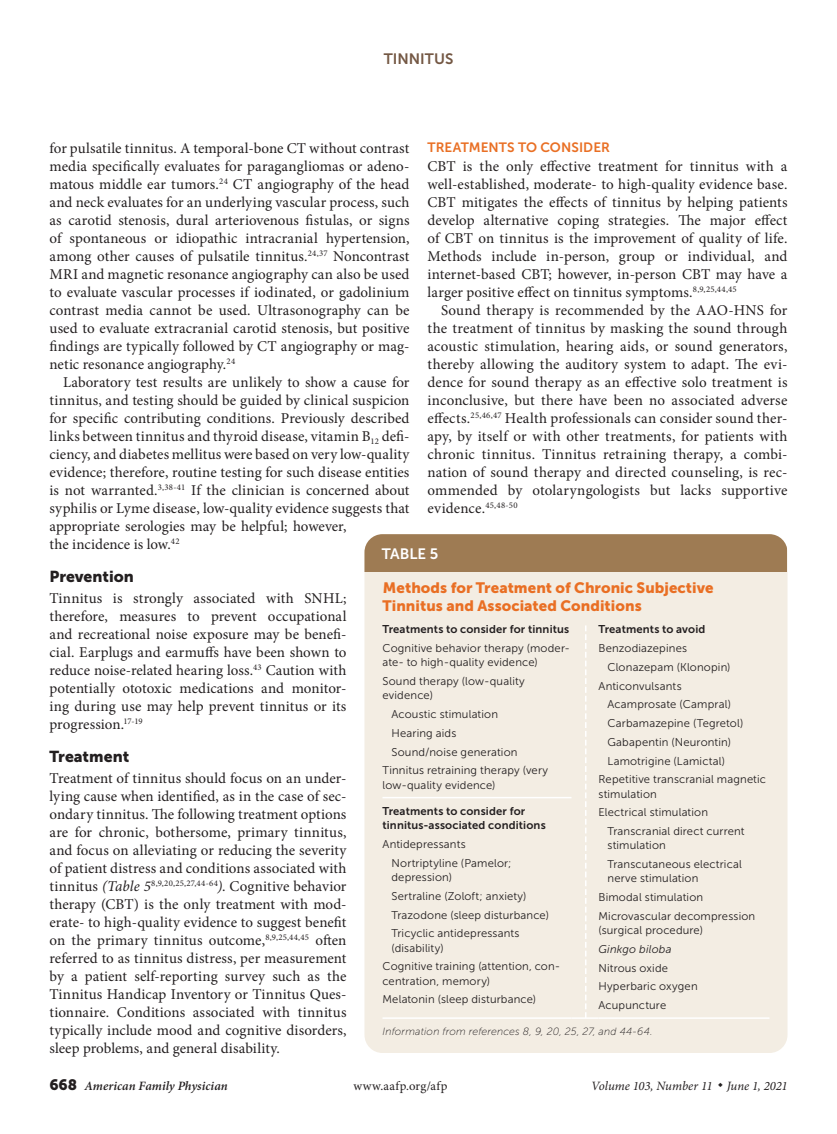
<style>
.page{position:relative;width:837px;height:1134px;background:#fff}
.page>*{position:absolute;margin:0;border:0;box-sizing:border-box;transform-origin:0 0}
.head1{font:15.75px "Museo Sans 900";color:#231f20}
.body_text{font:15px/18px "Minion Pro";letter-spacing:.005em;color:#231f20;text-align:justify}
.body_noindent{font:15px/18px "Minion Pro";letter-spacing:.005em;color:#231f20;text-align:justify}
.table_title{font:15px/18px "Museo Sans 900";letter-spacing:.005em;color:#e96f24}
.t1{font:15px "Museo Sans 700";color:#745844}
.table{font:15px "Museo Sans 700";color:#fff}
.head2{font:13.5px "Museo Sans 700";letter-spacing:.005em;color:#e96f24}
.t2{font:italic 12.75px "Minion Pro";color:#231f20}
.t3{font:italic 600 12.75px "Minion Pro";letter-spacing:.005em;color:#231f20}
.t4{font:12.75px "Minion Pro";letter-spacing:.03em;color:#231f20}
.table_data_last_col{font:11.25px/14.2px "Museo Sans 300";letter-spacing:.015em;color:#231f20}
.table_data_indent_la{font:11.25px/14.2px "Museo Sans 300";letter-spacing:.015em;color:#231f20}
.table_data_last_col-2{font:11.25px/14.2px "Museo Sans 700";letter-spacing:.015em;color:#231f20}
.table_data_last_col-3{font:italic 11.25px "Museo Sans 300";letter-spacing:.015em;color:#231f20}
.table_fig_note{font:italic 10.5px "Museo Sans 100";letter-spacing:.015em;color:#231f20}
.s1{font-style:italic}
.s2{font-family:"Museo Sans 900";font-weight:400;font-style:normal;font-size:15px}
</style>
<div class="page">
<div style="left:364px;top:534px;width:424px;height:519px;background:#f3ede3;border-radius:18px"></div>
<hr style="left:382px;top:797px;width:190px;height:1px;background:#fff">
<hr style="left:382px;top:1017px;width:190px;height:2px;background:#fff">
<hr style="left:572px;top:1017px;width:26px;height:2px;background:#fff">
<hr style="left:598px;top:1017px;width:172px;height:2px;background:#fff">
<div style="left:364px;top:534px;width:424px;height:38px;background:#9e7b53"></div>
<svg style="left:585px;top:625px;width:1px;height:392px"></svg>
<p class="t1" style="left:384px;top:50px;width:71px">TINNITUS</p>
<p class="head2" style="left:428px;top:139px;width:184px">TREATMENTS TO CONSIDER</p>
<p class="body_noindent" style="left:428px;top:157px;width:362px">CBT is the only effective treatment for tinnitus with a well-established, moderate- to high-quality evidence base.<br>CBT mitigates the effects of tinnitus by helping patients develop alternative coping strategies. The major effect of CBT on tinnitus is the improvement of quality of life.<br>Methods include in-person, group or individual, and internet-based CBT; however, in-person CBT may have a larger positive effect on tinnitus symptoms.<sup>8,9,25,44,45</sup></p>
<p class="body_text" style="left:428px;top:301px;width:362px;text-indent:14px">Sound therapy is recommended by the AAO-HNS for the treatment of tinnitus by masking the sound through acoustic stimulation, hearing aids, or sound generators, thereby allowing the auditory system to adapt. The evi&shy;dence for sound therapy as an effective solo treatment is inconclusive, but there have been no associated adverse effects.<sup>25,46,47</sup> Health professionals can consider sound ther&shy;apy, by itself or with other treatments, for patients with chronic tinnitus. Tinnitus retraining therapy, a combi&shy;nation of sound therapy and directed counseling, is rec&shy;ommended by otolaryngologists but lacks supportive evidence.<sup>45,48-50</sup></p>
<p class="table" style="left:382px;top:545px;width:58px">TABLE 5</p>
<p class="table_title" style="left:383px;top:579px;width:333px">Methods for Treatment of Chronic Subjective<br>Tinnitus and Associated Conditions</p>
<p class="table_data_last_col-2" style="left:382px;top:622px;width:188px">Treatments to consider for tinnitus</p>
<p class="table_data_last_col" style="left:382px;top:641px;width:189px">Cognitive behavior therapy (moder&shy;ate- to high-quality evidence)</p>
<p class="table_data_last_col" style="left:382px;top:674px;width:144px">Sound therapy (low-quality evidence)</p>
<p class="table_data_indent_la" style="left:392px;top:707px;width:108px">Acoustic stimulation</p>
<p class="table_data_indent_la" style="left:392px;top:726px;width:66px">Hearing aids</p>
<p class="table_data_indent_la" style="left:392px;top:745px;width:128px">Sound/noise generation</p>
<p class="table_data_last_col" style="left:382px;top:763px;width:167px">Tinnitus retraining therapy (very low-quality evidence)</p>
<p class="body_text" style="left:50px;top:139px;width:362px">for pulsatile tinnitus. A temporal-bone CT without contrast media specifically evaluates for paragangliomas or adeno&shy;matous middle ear tumors.<sup>24</sup> CT angiography of the head and neck evaluates for an underlying vascular process, such as carotid stenosis, dural arteriovenous fistulas, or signs of spontaneous or idiopathic intracranial hypertension, among other causes of pulsatile tinnitus.<sup>24,37</sup> Noncontrast MRI and magnetic resonance angiography can also be used to evaluate vascular processes if iodinated, or gadolinium contrast media cannot be used. Ultrasonography can be used to evaluate extracranial carotid stenosis, but positive findings are typically followed by CT angiography or mag&shy;netic resonance angiography.<sup>24</sup></p>
<p class="body_text" style="left:50px;top:373px;width:362px;text-align:left;text-indent:14px">Laboratory test results are unlikely to show a cause for tinnitus, and testing should be guided by clinical suspicion for specific contributing conditions. Previously described links between tinnitus and thyroid disease, vitamin B<sub>12</sub> defi&shy;ciency, and diabetes mellitus were based on very low-quality evidence; therefore, routine testing for such disease entities is not warranted.<sup>3,38-41</sup> If the clinician is concerned about syphilis or Lyme disease, low-quality evidence suggests that appropriate serologies may be helpful; however,<br>the incidence is low.<sup>42</sup></p>
<p class="head1" style="left:50px;top:568px;width:86px">Prevention</p>
<p class="body_noindent" style="left:50px;top:589px;width:299px">Tinnitus is strongly associated with SNHL; therefore, measures to prevent occupational and recreational noise exposure may be benefi&shy;cial. Earplugs and earmuffs have been shown to reduce noise-related hearing loss.<sup>43</sup> Caution with potentially ototoxic medications and monitor&shy;ing during use may help prevent tinnitus or its progression.<sup>17-19</sup></p>
<p class="head1" style="left:50px;top:748px;width:81px">Treatment</p>
<p class="body_noindent" style="left:50px;top:769px;width:299px">Treatment of tinnitus should focus on an under&shy;lying cause when identified, as in the case of sec&shy;ondary tinnitus. The following treatment options are for chronic, bothersome, primary tinnitus, and focus on alleviating or reducing the severity of patient distress and conditions associated with tinnitus <span class="s1">(Table 5</span><sup>8,9,20,25,27,44-64</sup><span class="s1">)</span>. Cognitive behavior therapy (CBT) is the only treatment with mod&shy;erate- to high-quality evidence to suggest benefit on the primary tinnitus outcome,<sup>8,9,25,44,45</sup> often referred to as tinnitus distress, per measurement by a patient self-reporting survey such as the Tinnitus Handicap Inventory or Tinnitus Ques&shy;tionnaire. Conditions associated with tinnitus typically include mood and cognitive disorders, sleep problems, and general disability.</p>
<p class="table_data_last_col-2" style="left:598px;top:622px;width:108px">Treatments to avoid</p>
<p class="table_data_last_col" style="left:598px;top:641px;width:90px">Benzodiazepines</p>
<p class="table_data_indent_la" style="left:608px;top:660px;width:125px">Clonazepam (Klonopin)</p>
<p class="table_data_last_col" style="left:598px;top:679px;width:85px">Anticonvulsants</p>
<p class="table_data_indent_la" style="left:608px;top:697px;width:125px">Acamprosate (Campral)</p>
<p class="table_data_indent_la" style="left:608px;top:716px;width:137px">Carbamazepine (Tegretol)</p>
<p class="table_data_indent_la" style="left:608px;top:735px;width:125px">Gabapentin (Neurontin)</p>
<p class="table_data_indent_la" style="left:608px;top:754px;width:119px">Lamotrigine (Lamictal)</p>
<p class="table_data_last_col" style="left:598px;top:772px;width:169px">Repetitive transcranial magnetic stimulation</p>
<p class="table_data_last_col" style="left:598px;top:805px;width:111px">Electrical stimulation</p>
<p class="table_data_indent_la" style="left:608px;top:824px;width:139px">Transcranial direct current stimulation</p>
<p class="table_data_indent_la" style="left:608px;top:857px;width:136px">Transcutaneous electrical nerve stimulation</p>
<p class="table_data_last_col" style="left:598px;top:890px;width:106px">Bimodal stimulation</p>
<p class="table_data_last_col" style="left:598px;top:909px;width:158px">Microvascular decompression (surgical procedure)</p>
<p class="table_data_last_col-3" style="left:598px;top:943px;width:75px">Ginkgo biloba</p>
<p class="table_data_last_col" style="left:598px;top:961px;width:71px">Nitrous oxide</p>
<p class="table_data_last_col" style="left:598px;top:979px;width:101px">Hyperbaric oxygen</p>
<p class="table_data_last_col" style="left:598px;top:998px;width:69px">Acupuncture</p>
<p class="table_data_last_col-2" style="left:382px;top:804px;width:165px">Treatments to consider for tinnitus-associated conditions</p>
<p class="table_data_last_col" style="left:382px;top:837px;width:85px">Antidepressants</p>
<p class="table_data_indent_la" style="left:392px;top:856px;width:122px">Nortriptyline (Pamelor; depression)</p>
<p class="table_data_indent_la" style="left:392px;top:889px;width:136px">Sertraline (Zoloft; anxiety)</p>
<p class="table_data_indent_la" style="left:392px;top:908px;width:159px">Trazodone (sleep disturbance)</p>
<p class="table_data_indent_la" style="left:392px;top:926px;width:130px">Tricyclic antidepressants (disability)</p>
<p class="table_data_last_col" style="left:382px;top:959px;width:179px">Cognitive training (attention, con&shy;centration, memory)</p>
<p class="table_data_last_col" style="left:382px;top:992px;width:155px">Melatonin (sleep disturbance)</p>
<p class="table_fig_note" style="left:382px;top:1026px;width:272px">Information from references 8, 9, 20, 25, 27, and 44-64.</p>
<p class="t3" style="left:50px;top:1077px;width:180px"><span class="s2">668</span> American Family Physician</p>
<p class="t4" style="left:353px;top:1078px;width:96px">www.aafp.org/afp</p>
<p class="t2" style="left:591px;top:1078px;width:198px">Volume 103, Number 11 ◆ June 1, 2021</p>
</div>
